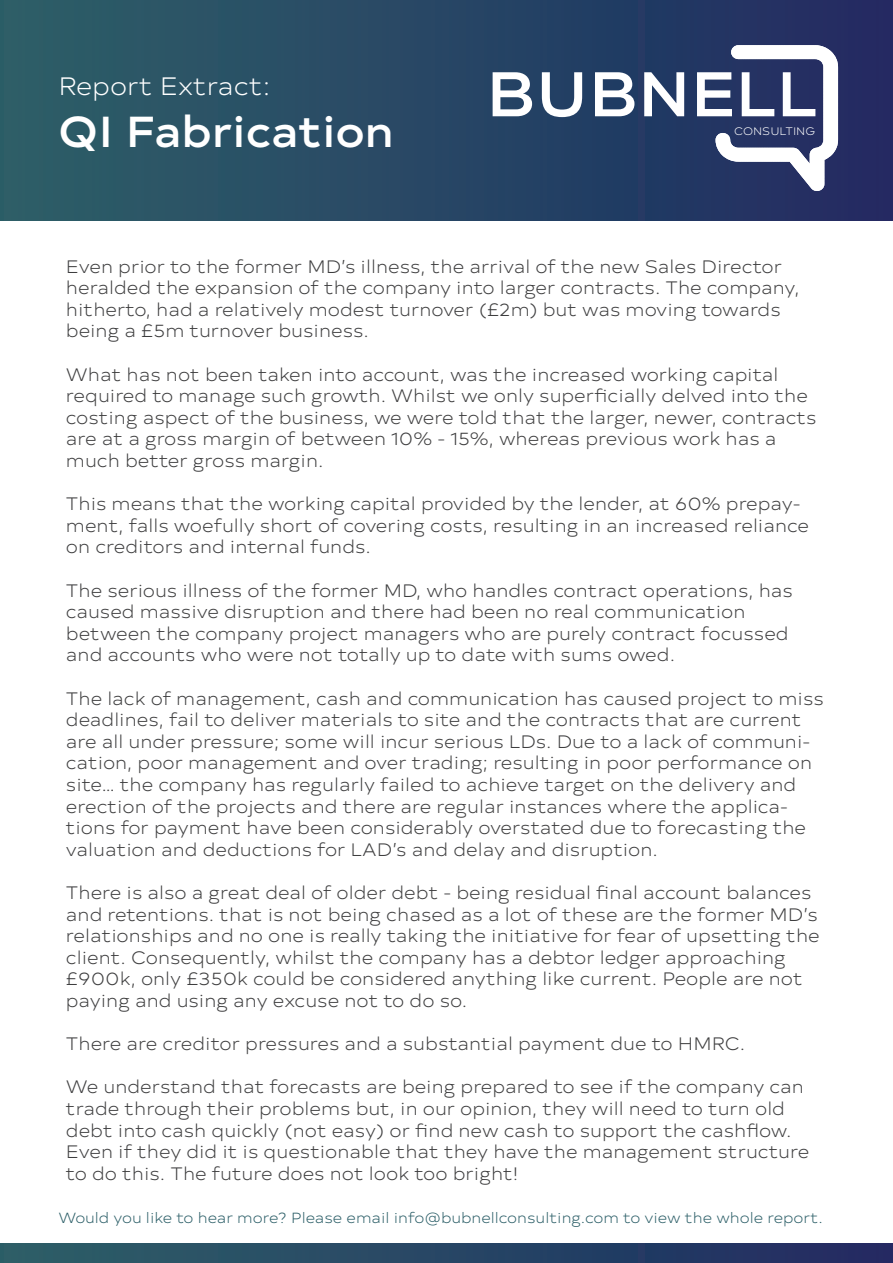
<style>
.page{position:relative;width:893px;height:1263px;background:#fff}
.page>*{position:absolute;margin:0;border:0;box-sizing:border-box;transform-origin:0 0}
.t1{font:500 62.85px "Typold Extended";color:#fff}
.t2{font:500 43.35px "Typold Extended";color:#fff}
.t3{font:300 25.2px "Typold Extended";color:#fff}
.t4{font:300 18px/21.6px "Typold Extended";color:#3e3e3f}
.t5{font:300 14.7px "Typold Extended";color:#2a5d66}
.t6{font:300 10.8px "Typold Extended";color:#fff}
</style>
<div class="page">
<div style="left:0;top:0;width:893px;height:221px;background:linear-gradient(to right,#2d6067,#212b62)"></div>
<div style="left:0;top:1243px;width:893px;height:20px;background:linear-gradient(to right,#2d6067,#212b62)"></div>
<svg style="left:715px;top:45px;width:123px;height:146px"></svg>
<h3 class="t3" style="left:58px;top:67px;width:213px">Report Extract:</h3>
<h2 class="t2" style="left:58px;top:97px;width:337px">QI Fabrication</h2>
<h1 class="t1" style="left:486px;top:44px;width:333px">BUBNELL</h1>
<p class="t6" style="left:734px;top:123px;width:83px">CONSULTING</p>
<p class="t4" style="left:66px;top:254px;width:735px">Even prior to the former MD’s illness, the arrival of the new Sales Director heralded the expansion of the company into larger contracts. The company, hitherto, had a relatively modest turnover (£2m) but was moving towards being a £5m turnover business.</p>
<p class="t4" style="left:66px;top:362px;width:752px">What has not been taken into account, was the increased working capital required to manage such growth. Whilst we only superficially delved into the costing aspect of the business, we were told that the larger, newer, contracts are at a gross margin of between 10% - 15%, whereas previous work has a much better gross margin.</p>
<p class="t4" style="left:66px;top:492px;width:745px">This means that the working capital provided by the lender, at 60% prepay&shy;ment, falls woefully short of covering costs, resulting in an increased reliance on creditors and internal funds.</p>
<p class="t4" style="left:66px;top:578px;width:728px">The serious illness of the former MD, who handles contract operations, has caused massive disruption and there had been no real communication between the company project managers who are purely contract focussed and accounts who were not totally up to date with sums owed.</p>
<p class="t4" style="left:66px;top:686px;width:759px">The lack of management, cash and communication has caused project to miss deadlines, fail to deliver materials to site and the contracts that are current are all under pressure; some will incur serious LDs. Due to a lack of communi&shy;cation, poor management and over trading; resulting in poor performance on site… the company has regularly failed to achieve target on the delivery and erection of the projects and there are regular instances where the applica&shy;tions for payment have been considerably overstated due to forecasting the valuation and deductions for LAD’s and delay and disruption.</p>
<p class="t4" style="left:66px;top:880px;width:755px">There is also a great deal of older debt - being residual final account balances and retentions. that is not being chased as a lot of these are the former MD’s relationships and no one is really taking the initiative for fear of upsetting the client. Consequently, whilst the company has a debtor ledger approaching £900k, only £350k could be considered anything like current. People are not paying and using any excuse not to do so.</p>
<p class="t4" style="left:66px;top:1032px;width:681px">There are creditor pressures and a substantial payment due to HMRC.</p>
<p class="t4" style="left:66px;top:1075px;width:745px">We understand that forecasts are being prepared to see if the company can trade through their problems but, in our opinion, they will need to turn old debt into cash quickly (not easy) or find new cash to support the cashflow.<br>Even if they did it is questionable that they have the management structure to do this. The future does not look too bright!</p>
<p class="t5" style="left:58px;top:1206px;width:766px">Would you like to hear more? Please email info@bubnellconsulting.com to view the whole report.</p>
</div>
